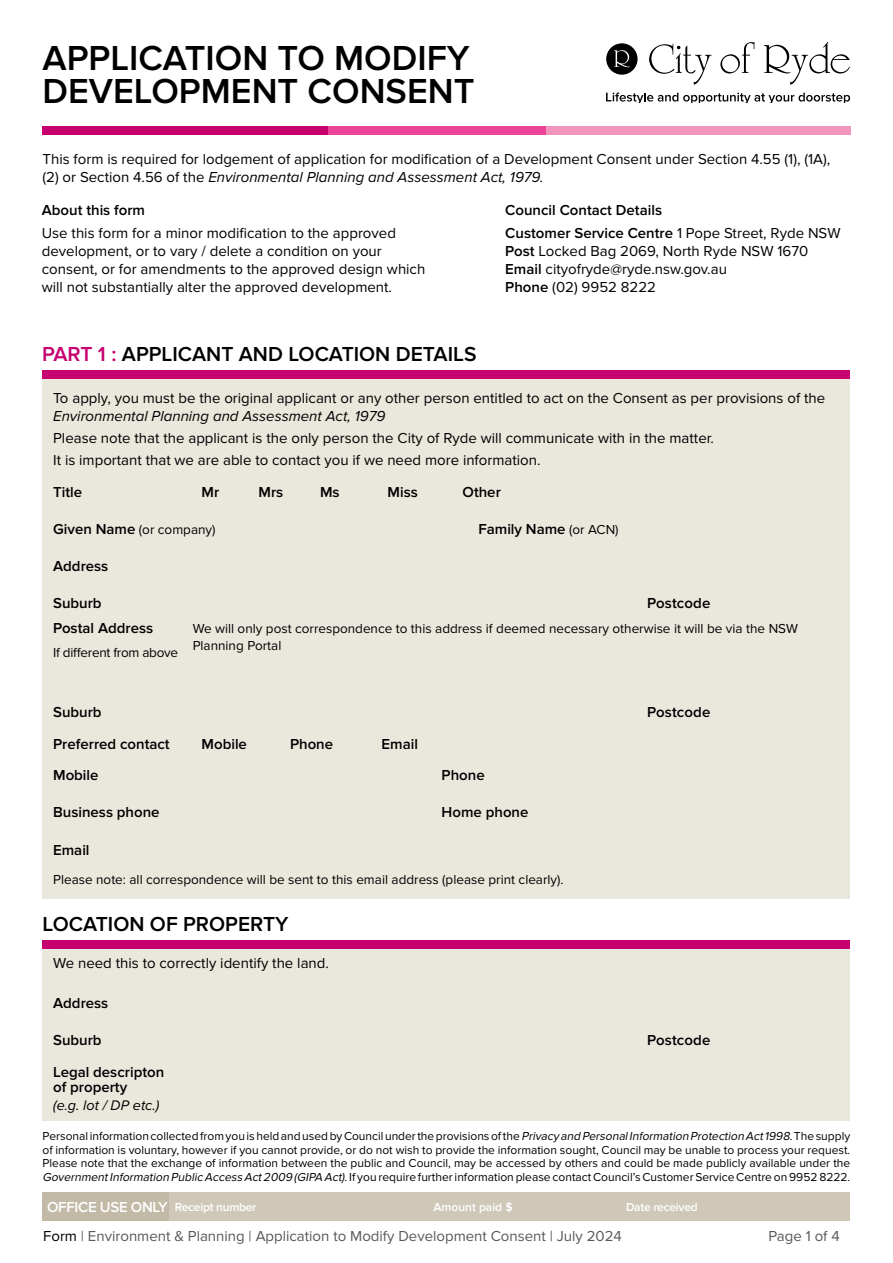
<style>
.page{position:relative;width:893px;height:1263px;background:#fff}
.page>*{position:absolute;margin:0;border:0;box-sizing:border-box;transform-origin:0 0}
.t1{font:600 36px/33px "Proxima Nova";color:#000}
.t2{font:600 21px "Proxima Nova";color:#000}
.t3{font:15px/18px "Proxima Nova";color:#000}
.t4{font:600 15px/15px "Proxima Nova";color:#000}
.t5{font:15px "Proxima Nova";color:#58595b}
.t6{font:italic 15px "Proxima Nova";color:#000}
.t7{font:600 15px "Proxima Nova";letter-spacing:-.02em;color:#fff}
.t8{font:italic 14.4px "Proxima Nova";color:#000}
.t9{font:13.5px/16.5px "Proxima Nova";color:#000}
.t10{font:13.5px "Proxima Nova";letter-spacing:-.02em;color:#000}
.t11{font:12px/13.6px "Proxima Nova";color:#000;text-align:justify}
.t12{font:600 12px "Proxima Nova";letter-spacing:-.02em;color:#fff}
.t13{font:600 12px "Proxima Nova";color:#fff}
.s1{font-style:italic}
.s2{color:#c6006f}
.s3{font-weight:400}
.s4{font-weight:600}
.s5{font-weight:600;font-size:15px}
.s6{font-weight:400;font-size:13.5px}
.s7{font-size:12px}
.s8{color:#000}
</style>
<div class="page">
<div style="left:43px;top:374px;width:807px;height:525px;background:#eae7dd"></div>
<div style="left:43px;top:948px;width:807px;height:173px;background:#eae7dd"></div>
<div style="left:43px;top:127px;width:285px;height:8px;background:#c6006f"></div>
<div style="left:328px;top:127px;width:218px;height:8px;background:#eb4498"></div>
<div style="left:546px;top:127px;width:304px;height:8px;background:#f194be"></div>
<div style="left:42px;top:370px;width:808px;height:8px;background:#c6006f"></div>
<div style="left:43px;top:940px;width:807px;height:8px;background:#c6006f"></div>
<div style="left:43px;top:1191px;width:807px;height:29px;background:#cfc8b9"></div>
<div style="left:43px;top:1191px;width:126px;height:29px;background:#c2b9a7"></div>
<svg style="left:606px;top:93px;width:244px;height:9px"></svg>
<svg style="left:606px;top:43px;width:31px;height:32px"></svg>
<svg style="left:649px;top:44px;width:63px;height:41px"></svg>
<svg style="left:720px;top:42px;width:34px;height:32px"></svg>
<svg style="left:764px;top:42px;width:86px;height:43px"></svg>
<h1 class="t1" style="left:43px;top:43px;width:433px">APPLICATION TO MODIFY<br>DEVELOPMENT CONSENT</h1>
<p class="t3" style="left:43px;top:150px;width:789px">This form is required for lodgement of application for modification of a Development Consent under Section 4.55 (1), (1A), (2) or Section 4.56 of the <span class="s1">Environmental Planning and Assessment Act, 1979.</span></p>
<p class="t4" style="left:42px;top:204px;width:105px">About this form</p>
<p class="t3" style="left:42px;top:224px;width:385px">Use this form for a minor modification to the approved development, or to vary / delete a condition on your consent, or for amendments to the approved design which will not substantially alter the approved development.</p>
<h2 class="t2" style="left:42px;top:342px;width:436px"><span class="s2">PART 1 :</span> APPLICANT AND LOCATION DETAILS</h2>
<p class="t4" style="left:505px;top:200px;width:337px;line-height:22.2px">Council Contact Details<br>Customer Service Centre <span class="s3">1 Pope Street, Ryde NSW</span></p>
<p class="t3" style="left:505px;top:242px;width:305px"><span class="s4">Post</span> Locked Bag 2069, North Ryde NSW 1670<br><span class="s4">Email</span> cityofryde@ryde.nsw.gov.au<br><span class="s4">Phone</span> (02) 9952 8222</p>
<p class="t3" style="left:53px;top:389px;width:774px">To apply, you must be the original applicant or any other person entitled to act on the Consent as per provisions of the</p>
<p class="t6" style="left:53px;top:407px;width:334px">Environmental Planning and Assessment Act, 1979</p>
<p class="t3" style="left:53px;top:427px;width:662px;line-height:22.2px">Please note that the applicant is the only person the City of Ryde will communicate with in the matter.<br>It is important that we are able to contact you if we need more information.</p>
<p class="t4" style="left:53px;top:485px;width:31px">Title</p>
<p class="t4" style="left:202px;top:485px;width:19px">Mr</p>
<p class="t4" style="left:259px;top:485px;width:26px">Mrs</p>
<p class="t4" style="left:320px;top:485px;width:21px">Ms</p>
<p class="t4" style="left:388px;top:485px;width:32px">Miss</p>
<p class="t4" style="left:463px;top:485px;width:40px">Other</p>
<p class="t9" style="left:53px;top:521px;width:164px"><span class="s5">Given Name</span> (or company)</p>
<p class="t4" style="left:478px;top:522px;width:142px">Family Name <span class="s6">(or ACN)</span></p>
<p class="t4" style="left:53px;top:559px;width:57px">Address</p>
<p class="t4" style="left:53px;top:596px;width:50px">Suburb</p>
<p class="t4" style="left:647px;top:596px;width:65px">Postcode</p>
<p class="t4" style="left:53px;top:621px;width:102px">Postal Address</p>
<p class="t9" style="left:193px;top:621px;width:607px">We will only post correspondence to this address if deemed necessary otherwise it will be via the NSW<br>Planning Portal</p>
<p class="t10" style="left:53px;top:645px;width:127px">If different from above</p>
<p class="t4" style="left:53px;top:705px;width:50px">Suburb</p>
<p class="t4" style="left:647px;top:705px;width:65px">Postcode</p>
<p class="t4" style="left:53px;top:737px;width:118px">Preferred contact</p>
<p class="t4" style="left:202px;top:737px;width:47px">Mobile</p>
<p class="t4" style="left:290px;top:737px;width:45px">Phone</p>
<p class="t4" style="left:381px;top:737px;width:38px">Email</p>
<p class="t4" style="left:53px;top:768px;width:47px">Mobile</p>
<p class="t4" style="left:442px;top:768px;width:45px">Phone</p>
<p class="t4" style="left:53px;top:805px;width:108px">Business phone</p>
<p class="t4" style="left:442px;top:805px;width:88px">Home phone</p>
<p class="t4" style="left:53px;top:843px;width:38px">Email</p>
<p class="t9" style="left:53px;top:871px;width:512px">Please note: all correspondence will be sent to this email address (please print clearly).</p>
<h2 class="t2" style="left:43px;top:912px;width:248px">LOCATION OF PROPERTY</h2>
<p class="t3" style="left:53px;top:954px;width:277px">We need this to correctly identify the land.</p>
<p class="t4" style="left:53px;top:996px;width:57px">Address</p>
<p class="t4" style="left:53px;top:1033px;width:50px">Suburb</p>
<p class="t4" style="left:647px;top:1033px;width:65px">Postcode</p>
<p class="t4" style="left:53px;top:1065px;width:113px">Legal descripton of property</p>
<p class="t8" style="left:53px;top:1097px;width:108px">(e.g. lot / DP etc.)</p>
<p class="t11" style="left:43px;top:1129px;width:809px">Personal information collected from you is held and used by Council under the provisions of the <span class="s1">Privacy and PersonalInformation Protection Act1998</span>. The supply of information is voluntary, however if you cannot provide, or do not wish to provide the information sought, Council may be unable to process your request.<br>Please note that the exchange of information between the public and Council, may be accessed by others and could be made publicly available under the <span class="s1">GovernmentInformation Public Access Act2009 (GIPA Act)</span>. If you require further information please contact Council’s Customer Service Centre on 9952 8222.</p>
<p class="t7" style="left:47px;top:1198px;width:211px">OFFICE USE ONLY <span class="s7">Receipt number</span></p>
<p class="t13" style="left:434px;top:1200px;width:81px">Amount paid $</p>
<p class="t12" style="left:626px;top:1200px;width:73px">Date received</p>
<p class="t5" style="left:43px;top:1227px;width:580px"><span class="s8">Form</span> | Environment &amp; Planning | Application to Modify Development Consent | July 2024</p>
<p class="t5" style="left:768px;top:1227px;width:73px">Page 1 of 4</p>
</div>
